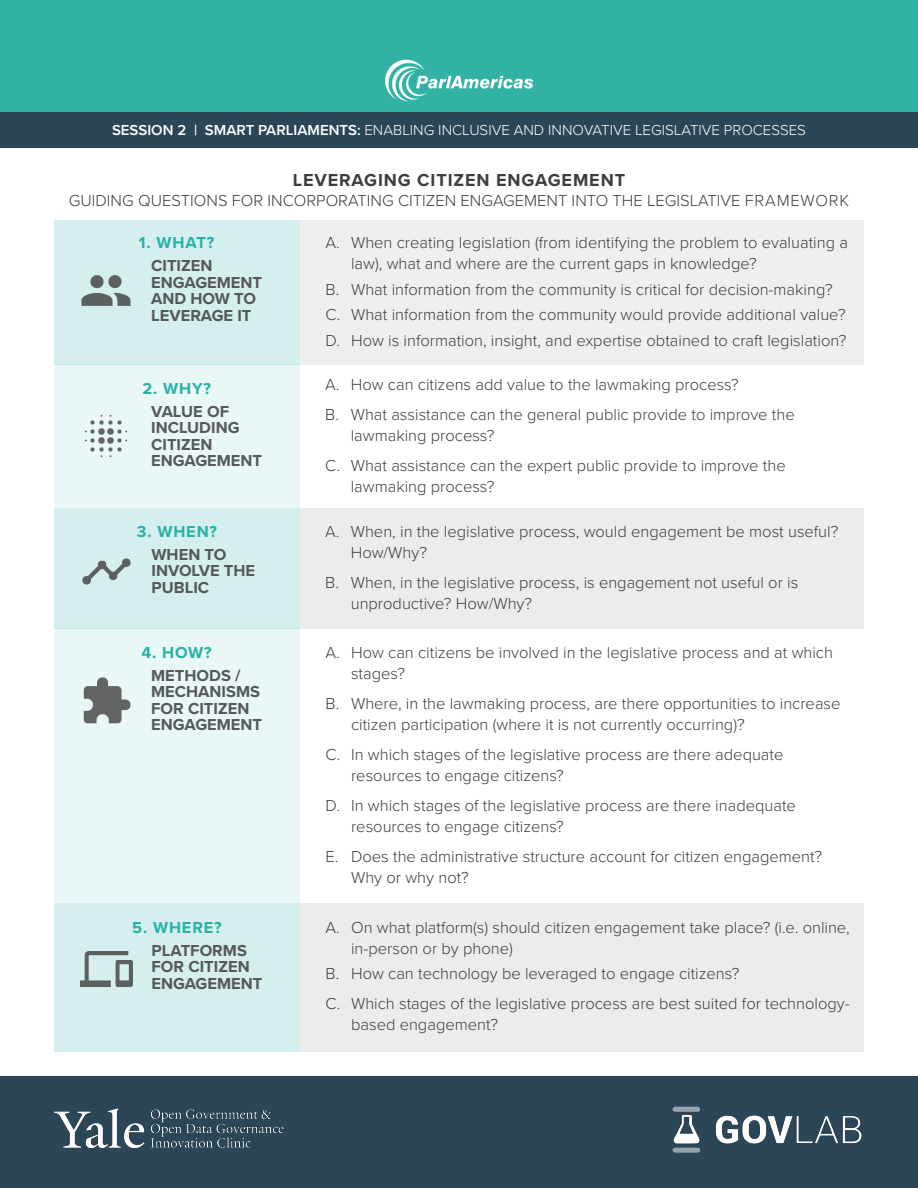
<style>
.page{position:relative;width:918px;height:1188px;background:#fff}
.page>*{position:absolute;margin:0;border:0;box-sizing:border-box;transform-origin:0 0}
.t1{font:700 18px "Proxima Nova";letter-spacing:.05em;color:#3e3e3f}
.t2{font:300 16.5px/21px "Proxima Nova";color:#3e3e3f}
.t3{font:700 16.5px/16.5px "Proxima Nova";color:#57585a}
.t4{font:700 16.5px "Proxima Nova";letter-spacing:.05em;color:#28b2a5}
.t5{font:300 15px "Proxima Nova";color:#fff}
.s1{font-weight:600}
</style>
<div class="page">
<div style="left:0;top:0;width:918px;height:112px;background:#31b2a5"></div>
<div style="left:0;top:1076px;width:918px;height:112px;background:#2b4757"></div>
<img style="left:385px;top:59px;width:147px;height:43px">
<div style="left:0;top:112px;width:918px;height:36px;background:#2b4757"></div>
<img style="left:54px;top:1109px;width:230px;height:39px">
<img style="left:672px;top:1106px;width:190px;height:47px">
<div style="left:54px;top:364px;width:246px;height:144px;background:#e9f7f6"></div>
<div style="left:54px;top:220px;width:246px;height:144px;background:#d4efed"></div>
<div style="left:300px;top:220px;width:564px;height:144px;background:#efefef"></div>
<img style="left:84px;top:414px;width:44px;height:44px">
<div style="left:300px;top:508px;width:564px;height:120px;background:#ececec"></div>
<div style="left:54px;top:508px;width:246px;height:120px;background:#d4efed"></div>
<div style="left:54px;top:628px;width:246px;height:275px;background:#e9f7f6"></div>
<div style="left:300px;top:903px;width:564px;height:149px;background:#ececec"></div>
<div style="left:54px;top:903px;width:246px;height:149px;background:#d4efed"></div>
<img style="left:81px;top:275px;width:50px;height:31px">
<img style="left:82px;top:558px;width:49px;height:27px">
<img style="left:83px;top:677px;width:48px;height:47px">
<img style="left:80px;top:951px;width:53px;height:36px">
<p class="t5" style="left:112px;top:121px;width:695px"><span class="s1">SESSION 2 | SMART PARLIAMENTS:</span> ENABLING INCLUSIVE AND INNOVATIVE LEGISLATIVE PROCESSES</p>
<p class="t1" style="left:293px;top:169px;width:334px">LEVERAGING CITIZEN ENGAGEMENT</p>
<p class="t2" style="left:69px;top:190px;width:782px">GUIDING QUESTIONS FOR INCORPORATING CITIZEN ENGAGEMENT INTO THE LEGISLATIVE FRAMEWORK</p>
<p class="t4" style="left:139px;top:233px;width:77px">1. WHAT?</p>
<p class="t3" style="left:151px;top:258px;width:112px">CITIZEN<br>ENGAGEMENT<br>AND HOW TO<br>LEVERAGE IT</p>
<p class="t2" style="left:351px;top:233px;width:498px;text-indent:-26px">A. When creating legislation (from identifying the problem to evaluating a law), what and where are the current gaps in knowledge?</p>
<p class="t2" style="left:326px;top:279px;width:509px">B. What information from the community is critical for decision-making?</p>
<p class="t2" style="left:326px;top:305px;width:522px">C. What information from the community would provide additional value?</p>
<p class="t2" style="left:326px;top:330px;width:522px">D. How is information, insight, and expertise obtained to craft legislation?</p>
<p class="t2" style="left:325px;top:375px;width:415px">A. How can citizens add value to the lawmaking process?</p>
<p class="t2" style="left:351px;top:405px;width:445px;text-indent:-26px">B. What assistance can the general public provide to improve the lawmaking process?</p>
<p class="t2" style="left:351px;top:456px;width:436px;text-indent:-26px">C. What assistance can the expert public provide to improve the lawmaking process?</p>
<p class="t2" style="left:351px;top:521px;width:489px;text-indent:-26px">A. When, in the legislative process, would engagement be most useful?<br>How/Why?</p>
<p class="t2" style="left:351px;top:572px;width:449px;text-indent:-26px">B. When, in the legislative process, is engagement not useful or is unproductive? How/Why?</p>
<p class="t2" style="left:351px;top:642px;width:483px;text-indent:-26px">A. How can citizens be involved in the legislative process and at which stages?</p>
<p class="t2" style="left:351px;top:693px;width:491px;text-indent:-26px">B. Where, in the lawmaking process, are there opportunities to increase citizen participation (where it is not currently occurring)?</p>
<p class="t2" style="left:351px;top:744px;width:434px;text-indent:-26px">C. In which stages of the legislative process are there adequate resources to engage citizens?</p>
<p class="t2" style="left:351px;top:795px;width:446px;text-indent:-26px">D. In which stages of the legislative process are there inadequate resources to engage citizens?</p>
<p class="t2" style="left:351px;top:846px;width:473px;text-indent:-26px">E. Does the administrative structure account for citizen engagement?<br>Why or why not?</p>
<p class="t2" style="left:351px;top:917px;width:500px;text-indent:-26px">A. On what platform(s) should citizen engagement take place? (i.e. online, in-person or by phone)</p>
<p class="t2" style="left:326px;top:963px;width:415px">B. How can technology be leveraged to engage citizens?</p>
<p class="t2" style="left:351px;top:993px;width:500px;text-indent:-26px">C. Which stages of the legislative process are best suited for technology&shy;based engagement?</p>
<p class="t4" style="left:142px;top:379px;width:70px">2. WHY?</p>
<p class="t3" style="left:151px;top:404px;width:112px">VALUE OF<br>INCLUDING<br>CITIZEN<br>ENGAGEMENT</p>
<p class="t4" style="left:137px;top:521px;width:82px">3. WHEN?</p>
<p class="t3" style="left:152px;top:547px;width:105px">WHEN TO<br>INVOLVE THE<br>PUBLIC</p>
<p class="t4" style="left:142px;top:642px;width:72px">4. HOW?</p>
<p class="t3" style="left:151px;top:668px;width:112px">METHODS /<br>MECHANISMS<br>FOR CITIZEN<br>ENGAGEMENT</p>
<p class="t4" style="left:132px;top:917px;width:91px">5. WHERE?</p>
<p class="t3" style="left:152px;top:943px;width:112px">PLATFORMS<br>FOR CITIZEN<br>ENGAGEMENT</p>
</div>
